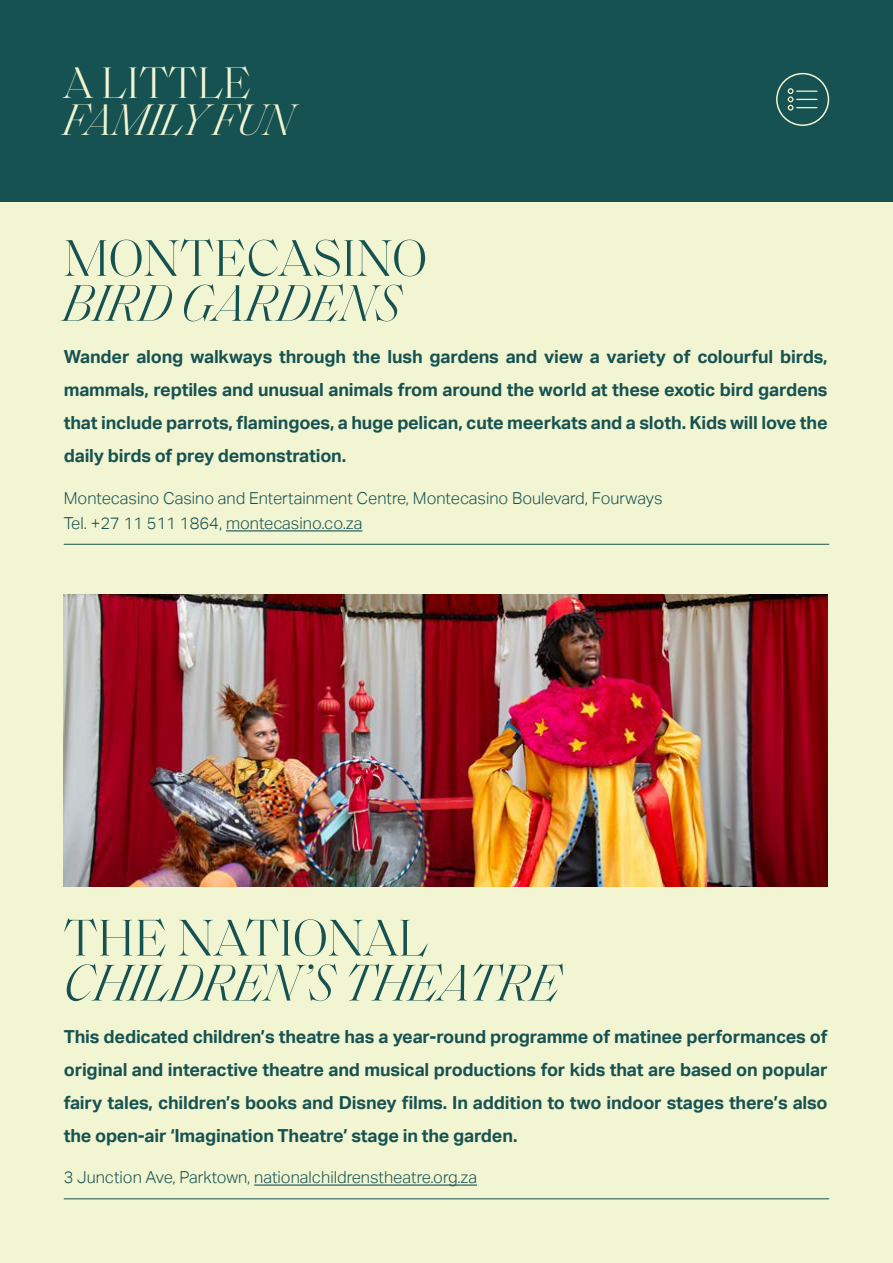
<style>
.page{position:relative;width:893px;height:1263px;background:#fff}
.page>*{position:absolute;margin:0;border:0;box-sizing:border-box;transform-origin:0 0}
.t1{font:italic 300 52.5px "Saol Display";letter-spacing:.01em;color:#175252}
.t2{font:300 52.5px "Saol Display";letter-spacing:.01em;color:#175252}
.t3{font:italic 300 45px "Saol Display";letter-spacing:.01em;color:#f2f5d1}
.t4{font:300 45px "Saol Display";letter-spacing:.01em;color:#f2f5d1}
.t5{font:700 18px/33px "Aktiv Grotesk";letter-spacing:-.01em;color:#175252;text-align:justify}
.t6{font:300 16.5px/25.5px "Aktiv Grotesk";color:#175252}
</style>
<div class="page">
<div style="left:0;top:202px;width:893px;height:1061px;background:#f2f5d1"></div>
<hr style="left:226px;top:530px;width:136px;height:1px;background:#175252">
<hr style="left:64px;top:544px;width:765px;height:1px;background:#175252">
<hr style="left:254px;top:1184px;width:223px;height:1px;background:#175252">
<img style="left:64px;top:594px;width:764px;height:292px">
<hr style="left:64px;top:1198px;width:765px;height:1px;background:#175252">
<div style="left:0;top:0;width:893px;height:202px;background:#175252"></div>
<div style="left:776px;top:73px;width:53px;height:53px;border:2px solid #f2f5d1;border-radius:50%"></div>
<svg style="left:788px;top:88px;width:29px;height:23px"></svg>
<h2 class="t4" style="left:64px;top:50px;width:189px">A LITTLE</h2>
<h2 class="t3" style="left:64px;top:88px;width:231px">FAMILY FUN</h2>
<h1 class="t2" style="left:64px;top:221px;width:365px">MONTECASINO</h1>
<h1 class="t1" style="left:64px;top:266px;width:339px">BIRD GARDENS</h1>
<p class="t5" style="left:64px;top:340px;width:765px">Wander along walkways through the lush gardens and view a variety of colourful birds, mammals, reptiles and unusual animals from around the world at these exotic bird gardens that include parrots, flamingoes, a huge pelican, cute meerkats and a sloth. Kids will love the daily birds of prey demonstration.</p>
<p class="t6" style="left:64px;top:485px;width:600px">Montecasino Casino and Entertainment Centre, Montecasino Boulevard, Fourways<br>Tel. +27 11 511 1864, montecasino.co.za</p>
<h1 class="t2" style="left:64px;top:900px;width:365px">THE NATIONAL</h1>
<h1 class="t1" style="left:64px;top:945px;width:498px">CHILDREN’S THEATRE</h1>
<p class="t5" style="left:64px;top:1020px;width:765px">This dedicated children’s theatre has a year-round programme of matinee performances of original and interactive theatre and musical productions for kids that are based on popular fairy tales, children’s books and Disney films. In addition to two indoor stages there’s also the open-air ‘Imagination Theatre’ stage in the garden.</p>
<p class="t6" style="left:64px;top:1165px;width:415px">3 Junction Ave, Parktown, nationalchildrenstheatre.org.za</p>
</div>
